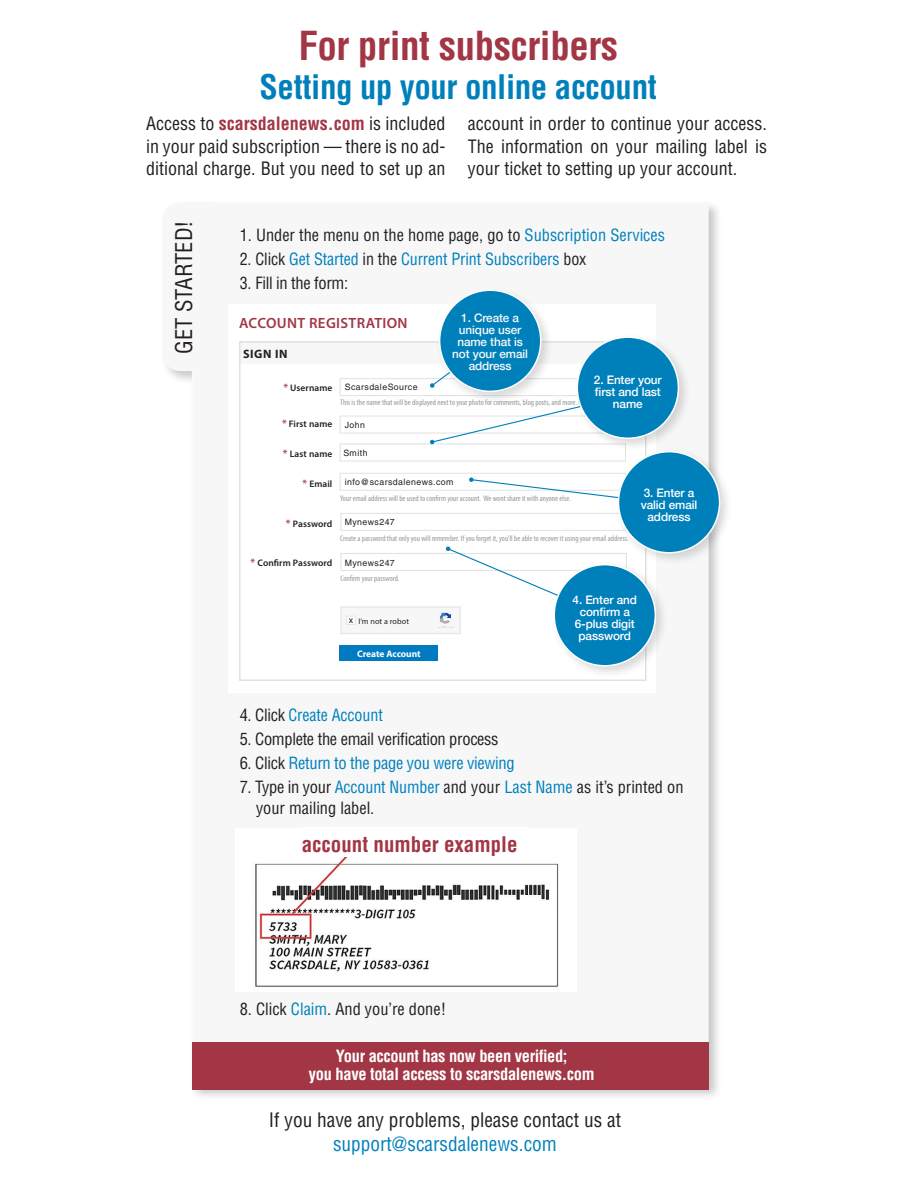
<style>
.page{position:relative;width:918px;height:1188px;background:#fff}
.page>*{position:absolute;margin:0;border:0;box-sizing:border-box;transform-origin:0 0}
.t1{font:700 condensed 39px "Helvetica";letter-spacing:-.01em;color:#a23645}
.t2{font:700 condensed 33px "Helvetica";letter-spacing:-.01em;color:#0080bb}
.t3{font:condensed 22.5px "Helvetica";color:#231f20}
.t4{font:700 condensed 21px "Helvetica";color:#a23645}
.t5{font:condensed 19.5px "Helvetica";color:#231f20}
.t6{font:condensed 19.5px "Helvetica";color:#0080bb}
.t7{font:condensed 18px/22.5px "Helvetica";color:#231f20;text-align:justify}
.t8{font:condensed 16.5px/21px "Helvetica";color:#231f20}
.t9{font:condensed 16.5px "Helvetica";letter-spacing:-.005em;color:#0080bb}
.t10{font:700 condensed 16.5px/18px "Helvetica";letter-spacing:-.02em;color:#fff;text-align:center}
.t11{font:condensed 16.5px "Helvetica";letter-spacing:-.02em;color:#231f20}
.t12{font:600 14.85px "Myriad Pro";letter-spacing:.025em;color:#a23645}
.t13{font:700 12.15px "Myriad Pro";letter-spacing:.05em;color:#231f20}
.t14{font:500 11.85px/12px "Helvetica Neue";letter-spacing:-.01em;color:#fff;text-align:center}
.t15{font:500 11.85px/12px "Helvetica Neue";letter-spacing:-.01em;color:#f7f7f8;text-align:center}
.t16{font:600 9.45px "Myriad Pro";letter-spacing:.01em;color:#231f20}
.t17{font:700 9.45px "Myriad Pro";letter-spacing:-.005em;color:#fff}
.t18{font:8.7px "Helvetica";letter-spacing:.05em;color:#231f20}
.t19{font:condensed 8.1px "Myriad Pro";letter-spacing:.005em;color:#939598}
.t20{font:condensed 8.1px "Myriad Pro";letter-spacing:.005em;color:#95979a}
.t21{font:8.1px "Myriad Pro";letter-spacing:.01em;color:#231f20}
.s1{font-weight:700;color:#a23645}
.s2{color:#0080bb}
.s3{color:#231f20}
.s4{font-size:10.8px;color:#a23645}
</style>
<div class="page">
<div style="left:160px;top:200px;width:563px;height:901px;background:#231f20;opacity:.25"></div>
<div style="left:192px;top:202px;width:516px;height:885px;background:#f7f7f8"></div>
<div style="left:163px;top:202px;width:63px;height:169px;background:#f7f7f8;border-radius:18px"></div>
<div style="left:229px;top:304px;width:427px;height:388px;background:#fff"></div>
<div style="left:239px;top:341px;width:407px;height:23px;background:#f7f7f8"></div>
<div style="left:340px;top:378px;width:286px;height:18px;border:1px solid #e1e2e4"></div>
<div style="left:340px;top:416px;width:286px;height:18px;border:1px solid #e1e2e4"></div>
<div style="left:340px;top:443px;width:286px;height:18px;border:1px solid #e1e2e4"></div>
<div style="left:340px;top:473px;width:286px;height:18px;border:1px solid #e1e2e4"></div>
<div style="left:340px;top:513px;width:287px;height:18px;border:1px solid #e1e2e4"></div>
<div style="left:340px;top:553px;width:287px;height:18px;border:1px solid #e1e2e4"></div>
<div style="left:340px;top:606px;width:121px;height:28px;background:#f7f7f8;border:1px solid #e6e7e9"></div>
<div style="left:346px;top:616px;width:10px;height:9px;background:#fff;border:1px solid #e4e5e7"></div>
<svg style="left:440px;top:613px;width:2px;height:9px"></svg>
<div style="left:340px;top:645px;width:98px;height:16px;background:#007bc2"></div>
<svg style="left:469px;top:477px;width:145px;height:21px"></svg>
<svg style="left:430px;top:407px;width:143px;height:37px"></svg>
<svg style="left:446px;top:546px;width:123px;height:47px"></svg>
<svg style="left:430px;top:378px;width:5px;height:10px"></svg>
<div style="left:435px;top:286px;width:119px;height:119px;background:#231f20;opacity:.17"></div>
<div style="left:440px;top:290px;width:101px;height:101px;background:#0080bb;border-radius:50%"></div>
<div style="left:439px;top:290px;width:102px;height:102px;border:2px solid #fff;border-radius:50%"></div>
<div style="left:573px;top:333px;width:119px;height:118px;background:#231f20;opacity:.17"></div>
<div style="left:577px;top:337px;width:101px;height:101px;background:#0080bb;border-radius:50%"></div>
<div style="left:577px;top:336px;width:102px;height:103px;border:2px solid #fff;border-radius:50%"></div>
<div style="left:614px;top:447px;width:119px;height:119px;background:#231f20;opacity:.17"></div>
<div style="left:618px;top:452px;width:102px;height:101px;background:#0080bb;border-radius:50%"></div>
<div style="left:618px;top:451px;width:102px;height:103px;border:2px solid #fff;border-radius:50%"></div>
<div style="left:550px;top:560px;width:119px;height:119px;background:#231f20;opacity:.17"></div>
<div style="left:554px;top:565px;width:101px;height:101px;background:#0080bb;border-radius:50%"></div>
<div style="left:554px;top:564px;width:102px;height:103px;border:2px solid #fff;border-radius:50%"></div>
<img style="left:255px;top:857px;width:304px;height:130px">
<div style="left:257px;top:835px;width:304px;height:22px;background:#fff"></div>
<div style="left:302px;top:827px;width:226px;height:25px;background:#fff"></div>
<div style="left:192px;top:1042px;width:516px;height:48px;background:#a23645"></div>
<h1 class="t1" style="left:298px;top:21px;width:321px">For print subscribers</h1>
<h2 class="t2" style="left:260px;top:66px;width:399px">Setting up your online account</h2>
<p class="t7" style="left:146px;top:113px;width:301px">Access to <span class="s1">scarsdalenews.com</span> is included in your paid subscription — there is no ad&shy;ditional charge. But you need to set up an</p>
<p class="t7" style="left:468px;top:113px;width:301px">account in order to continue your access.<br>The information on your mailing label is your ticket to setting up your account.</p>
<p class="t3" style="left:170px;top:354px;width:135px;rotate:-90deg">GET STARTED!</p>
<p class="t8" style="left:240px;top:225px;width:427px">1. Under the menu on the home page, go to <span class="s2">Subscription Services</span></p>
<p class="t9" style="left:240px;top:249px;width:348px"><span class="s3">2. Click</span> Get Started <span class="s3">in the</span> Current Print Subscribers <span class="s3">box</span></p>
<p class="t11" style="left:240px;top:273px;width:110px">3. Fill in the form:</p>
<p class="t12" style="left:239px;top:313px;width:170px">ACCOUNT REGISTRATION</p>
<p class="t13" style="left:243px;top:346px;width:46px">SIGN IN</p>
<p class="t15" style="left:452px;top:311px;width:77px">1. Create a unique user name that is not your email address</p>
<p class="t16" style="left:283px;top:382px;width:51px"><span class="s4">*</span> Username</p>
<p class="t16" style="left:282px;top:418px;width:52px"><span class="s4">*</span> First name</p>
<p class="t16" style="left:283px;top:448px;width:51px"><span class="s4">*</span> Last name</p>
<p class="t16" style="left:303px;top:478px;width:31px"><span class="s4">*</span> Email</p>
<p class="t16" style="left:286px;top:518px;width:48px"><span class="s4">*</span> Password</p>
<p class="t16" style="left:250px;top:557px;width:84px"><span class="s4">*</span> Confirm Password</p>
<p class="t14" style="left:594px;top:373px;width:69px">2. Enter your first and last name</p>
<p class="t18" style="left:345px;top:382px;width:74px">ScarsdaleSource</p>
<p class="t19" style="left:340px;top:398px;width:277px">This is the name that will be displayed next to your photo for comments, blog posts, and more. Choose wisely!</p>
<p class="t18" style="left:345px;top:420px;width:22px">John</p>
<p class="t18" style="left:343px;top:448px;width:26px">Smith</p>
<p class="t18" style="left:345px;top:476px;width:110px">info@scarsdalenews.com</p>
<p class="t14" style="left:641px;top:486px;width:58px">3. Enter a valid email address</p>
<p class="t19" style="left:340px;top:493px;width:232px">Your email address will be used to confirm your account. We wont share it with anyone else.</p>
<p class="t20" style="left:340px;top:533px;width:290px">Create a password that only you will remember. If you forget it, you’ll be able to recover it using your email address.</p>
<p class="t20" style="left:340px;top:574px;width:61px">Confirm your password.</p>
<p class="t21" style="left:358px;top:616px;width:52px">I’m not a robot</p>
<p class="t17" style="left:357px;top:647px;width:65px">Create Account</p>
<p class="t18" style="left:345px;top:517px;width:52px">Mynews247</p>
<p class="t18" style="left:345px;top:558px;width:52px">Mynews247</p>
<p class="t14" style="left:573px;top:593px;width:66px">4. Enter and confirm a<br>6-plus digit password</p>
<p class="t18" style="left:349px;top:615px;width:6px">x</p>
<p class="t9" style="left:240px;top:705px;width:145px"><span class="s3">4. Click</span> Create Account</p>
<p class="t11" style="left:240px;top:729px;width:260px">5. Complete the email verification process</p>
<p class="t9" style="left:240px;top:753px;width:276px"><span class="s3">6. Click</span> Return to the page you were viewing</p>
<p class="t8" style="left:256px;top:777px;width:429px;text-indent:-16px">7. Type in your <span class="s2">Account Number</span> and your <span class="s2">Last Name</span> as it’s printed on your mailing label.</p>
<p class="t4" style="left:302px;top:832px;width:217px">account number example</p>
<p class="t8" style="left:240px;top:999px;width:208px">8. Click <span class="s2">Claim</span>. And you’re done!</p>
<p class="t10" style="left:309px;top:1047px;width:287px">Your account has now been verified;<br>you have total access to scarsdalenews.com</p>
<p class="t5" style="left:269px;top:1107px;width:354px">If you have any problems, please contact us at</p>
<p class="t6" style="left:333px;top:1131px;width:225px">support@scarsdalenews.com</p>
</div>
